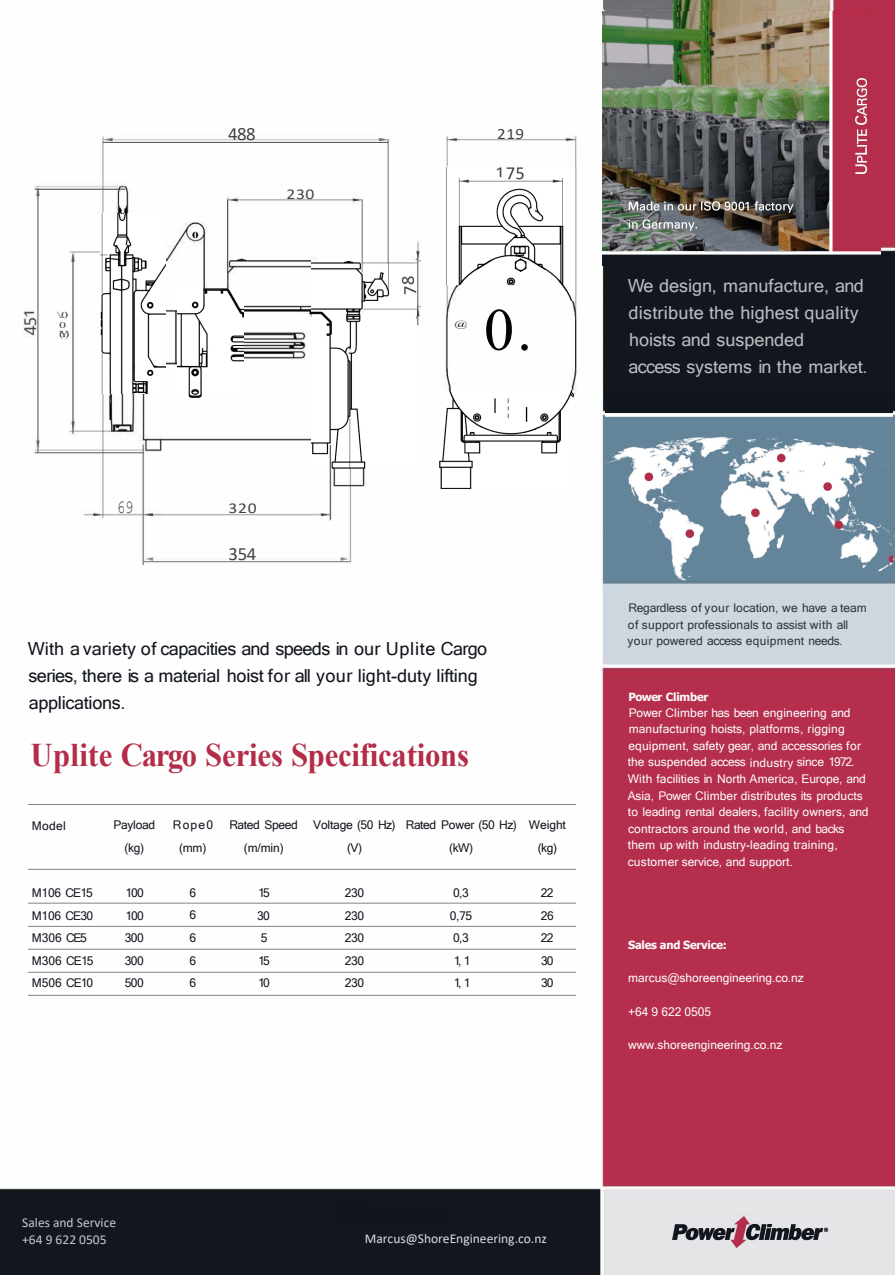
<style>
.page{position:relative;width:895px;height:1277px;background:#fff}
.page>*{position:absolute;margin:0;border:0;box-sizing:border-box;transform-origin:0 0}
.t1{font:60px "Times New Roman";color:#030303}
.t2{font:700 33px "Times New Roman";letter-spacing:-.005em;color:#b42c48;scale:.93 1}
.t3{font:18.75px "Calibri";letter-spacing:-.02em;color:#444}
.t4{font:18.75px "Courier New";color:#444;scale:.76 1}
.t5{font:18px/26.8px "Microsoft Sans Serif";letter-spacing:-.015em;color:#10141c}
.t6{font:18px/27px "Microsoft Sans Serif";color:#bcbcc0}
.t7{font:15.75px "Calibri";color:#454545;scale:1.08 1}
.t8{font:15px "Calibri";color:#464646;scale:1.17 1}
.t9{font:15px "Calibri";color:#444;scale:1.17 1}
.t10{font:13.5px "Calibri";color:#dcdddf}
.t11{font:13.5px/16.2px "Calibri";color:#c7c8ca}
.t12{font:12px/16.5px "Microsoft Sans Serif";color:#fcfcfc}
.t13{font:12px/22.5px "Microsoft Sans Serif";letter-spacing:-.03em;color:#10141c;text-align:justify}
.t14{font:12px/16.4px "Microsoft Sans Serif";letter-spacing:.005em;color:#303438}
.t15{font:12px/22.6px "Microsoft Sans Serif";letter-spacing:-.005em;color:#10141c;text-align:center}
.t16{font:700 11.25px "Tahoma";letter-spacing:-.02em;color:#fcfcfc}
.t17{font:9px/9.6px "Times New Roman";color:#444;scale:1.56 1}
.t18{font:700 9px "Times New Roman";color:#000;scale:1.45 1}
.t19{font:9px "Times New Roman";color:#040404;scale:1.56 1}
</style>
<div class="page">
<img style="left:1px;top:0;width:893px;height:1274px">
<img style="left:101px;top:213px;width:65px;height:180px">
<img style="left:177px;top:288px;width:66px;height:109px">
<img style="left:311px;top:261px;width:105px;height:207px">
<img style="left:445px;top:167px;width:132px;height:134px">
<img style="left:438px;top:390px;width:135px;height:100px">
<img style="left:602px;top:12px;width:278px;height:253px">
<img style="left:605px;top:389px;width:286px;height:191px">
<div style="left:612px;top:1022px;width:118px;height:156px;background:#b52e4c"></div>
<img style="left:671px;top:1215px;width:157px;height:32px">
<hr style="left:38px;top:189px;width:1px;height:264px;background:#646464">
<hr style="left:73px;top:255px;width:1px;height:179px;background:#585858">
<hr style="left:143px;top:445px;width:1px;height:120px;background:#686868">
<hr style="left:227px;top:199px;width:1px;height:74px;background:#4c4c4c">
<hr style="left:330px;top:445px;width:1px;height:75px;background:#444">
<hr style="left:361px;top:199px;width:1px;height:64px;background:#686868">
<hr style="left:387px;top:139px;width:1px;height:124px;background:#6c6c6c">
<hr style="left:103px;top:142px;width:285px;height:1px;background:#4c4c4c">
<hr style="left:35px;top:189px;width:90px;height:1px;background:#404040">
<hr style="left:35px;top:452px;width:108px;height:1px;background:#585858">
<hr style="left:143px;top:561px;width:207px;height:1px;background:#707070">
<hr style="left:28px;top:804px;width:547px;height:1px;background:#808488">
<hr style="left:28px;top:995px;width:547px;height:1px;background:#808488">
<hr style="left:28px;top:869px;width:547px;height:1px;background:#808488">
<hr style="left:28px;top:903px;width:547px;height:1px;background:#808488">
<hr style="left:28px;top:926px;width:547px;height:1px;background:#808488">
<hr style="left:28px;top:949px;width:547px;height:1px;background:#808488">
<hr style="left:28px;top:972px;width:547px;height:1px;background:#808488">
<h3 class="t3" style="left:228px;top:120px;width:29px">488</h3>
<h3 class="t7" style="left:497px;top:122px;width:26px">219</h3>
<p class="t18" style="left:192px;top:228px;width:6px">0</p>
<p class="t8" style="left:286px;top:183px;width:25px">230</p>
<p class="t17" style="left:57px;top:310px;width:9px">\.0<br>0 (Y)</p>
<p class="t19" style="left:454px;top:318px;width:10px">@</p>
<h1 class="t1" style="left:483px;top:287px;width:49px">0.</h1>
<h3 class="t4" style="left:117px;top:496px;width:24px">69</h3>
<p class="t9" style="left:228px;top:498px;width:26px">320</p>
<h3 class="t3" style="left:228px;top:541px;width:29px">354</h3>
<h3 class="t5" style="left:28px;top:635px;width:460px">With a variety of capacities and speeds in our Uplite Cargo series, there is a material hoist for all your light-duty lifting applications.</h3>
<h2 class="t2" style="left:31px;top:731px;width:472px">Uplite Cargo Series Specifications</h2>
<p class="t13" style="left:32px;top:814px;width:35px">Model</p>
<p class="t13" style="left:113px;top:813px;width:43px">Payload</p>
<p class="t13" style="left:173px;top:813px;width:42px">Rope0</p>
<p class="t13" style="left:229px;top:813px;width:70px">Rated Speed</p>
<p class="t13" style="left:313px;top:813px;width:205px">Voltage (50 Hz) Rated Power (50 Hz)</p>
<p class="t13" style="left:124px;top:836px;width:21px">(kg)</p>
<p class="t13" style="left:179px;top:836px;width:29px">(mm)</p>
<p class="t13" style="left:244px;top:836px;width:41px">(m/min)</p>
<p class="t13" style="left:347px;top:836px;width:17px">(V)</p>
<p class="t13" style="left:449px;top:836px;width:26px">(kW)</p>
<p class="t13" style="left:32px;top:881px;width:62px">M106 CE15</p>
<p class="t13" style="left:125px;top:881px;width:20px">100</p>
<p class="t13" style="left:189px;top:881px;width:8px">6</p>
<p class="t13" style="left:258px;top:881px;width:13px">15</p>
<p class="t13" style="left:344px;top:881px;width:21px">230</p>
<p class="t13" style="left:453px;top:881px;width:17px">0,3</p>
<p class="t13" style="left:32px;top:904px;width:63px">M106 CE30</p>
<p class="t13" style="left:125px;top:904px;width:20px">100</p>
<p class="t13" style="left:189px;top:904px;width:8px">6</p>
<p class="t13" style="left:257px;top:904px;width:14px">30</p>
<p class="t13" style="left:344px;top:904px;width:21px">230</p>
<p class="t13" style="left:449px;top:904px;width:24px">0,75</p>
<p class="t13" style="left:32px;top:926px;width:57px">M306 CE5</p>
<p class="t13" style="left:125px;top:926px;width:21px">300</p>
<p class="t13" style="left:189px;top:926px;width:8px">6</p>
<p class="t13" style="left:260px;top:926px;width:8px">5</p>
<p class="t13" style="left:344px;top:926px;width:21px">230</p>
<p class="t13" style="left:453px;top:926px;width:17px">0,3</p>
<p class="t13" style="left:32px;top:949px;width:63px">M306 CE15</p>
<p class="t13" style="left:125px;top:949px;width:21px">300</p>
<p class="t13" style="left:189px;top:949px;width:8px">6</p>
<p class="t13" style="left:258px;top:949px;width:13px">15</p>
<p class="t13" style="left:344px;top:949px;width:21px">230</p>
<p class="t13" style="left:453px;top:949px;width:18px">1, 1</p>
<p class="t13" style="left:32px;top:971px;width:63px">M506 CE10</p>
<p class="t13" style="left:125px;top:971px;width:21px">500</p>
<p class="t13" style="left:189px;top:971px;width:8px">6</p>
<p class="t13" style="left:258px;top:971px;width:13px">10</p>
<p class="t13" style="left:344px;top:971px;width:21px">230</p>
<p class="t13" style="left:453px;top:971px;width:18px">1, 1</p>
<p class="t15" style="left:528px;top:813px;width:39px">Weight (kg)</p>
<p class="t13" style="left:540px;top:881px;width:14px">22<br>26<br>22<br>30<br>30</p>
<h3 class="t6" style="left:627px;top:271px;width:241px">We design, manufacture, and distribute the highest quality hoists and suspended<br>access systems in the market.</h3>
<p class="t14" style="left:627px;top:599px;width:241px">Regardless of your location, we have a team of support professionals to assist with all your powered access equipment needs.</p>
<p class="t16" style="left:628px;top:689px;width:81px">Power Climber</p>
<p class="t12" style="left:627px;top:704px;width:242px">Power Climber has been engineering and manufacturing hoists, platforms, rigging equipment, safety gear, and accessories for the suspended access industry since 1972.<br>With facilities in North America, Europe, and Asia, Power Climber distributes its products to leading rental dealers, facility owners, and contractors around the world, and backs them up with industry-leading training, customer service, and support.</p>
<p class="t16" style="left:627px;top:937px;width:100px">Sales and Service:</p>
<p class="t12" style="left:627px;top:969px;width:177px">marcus@shoreengineering.co.nz</p>
<p class="t12" style="left:627px;top:1003px;width:84px">+64 9 622 0505</p>
<p class="t12" style="left:628px;top:1036px;width:156px">www.shoreengineering.co.nz</p>
<p class="t11" style="left:22px;top:1215px;width:95px">Sales and Service +64 9 622 0505</p>
<p class="t10" style="left:365px;top:1229px;width:183px">Marcus@ShoreEngineering.co.nz</p>
</div>
